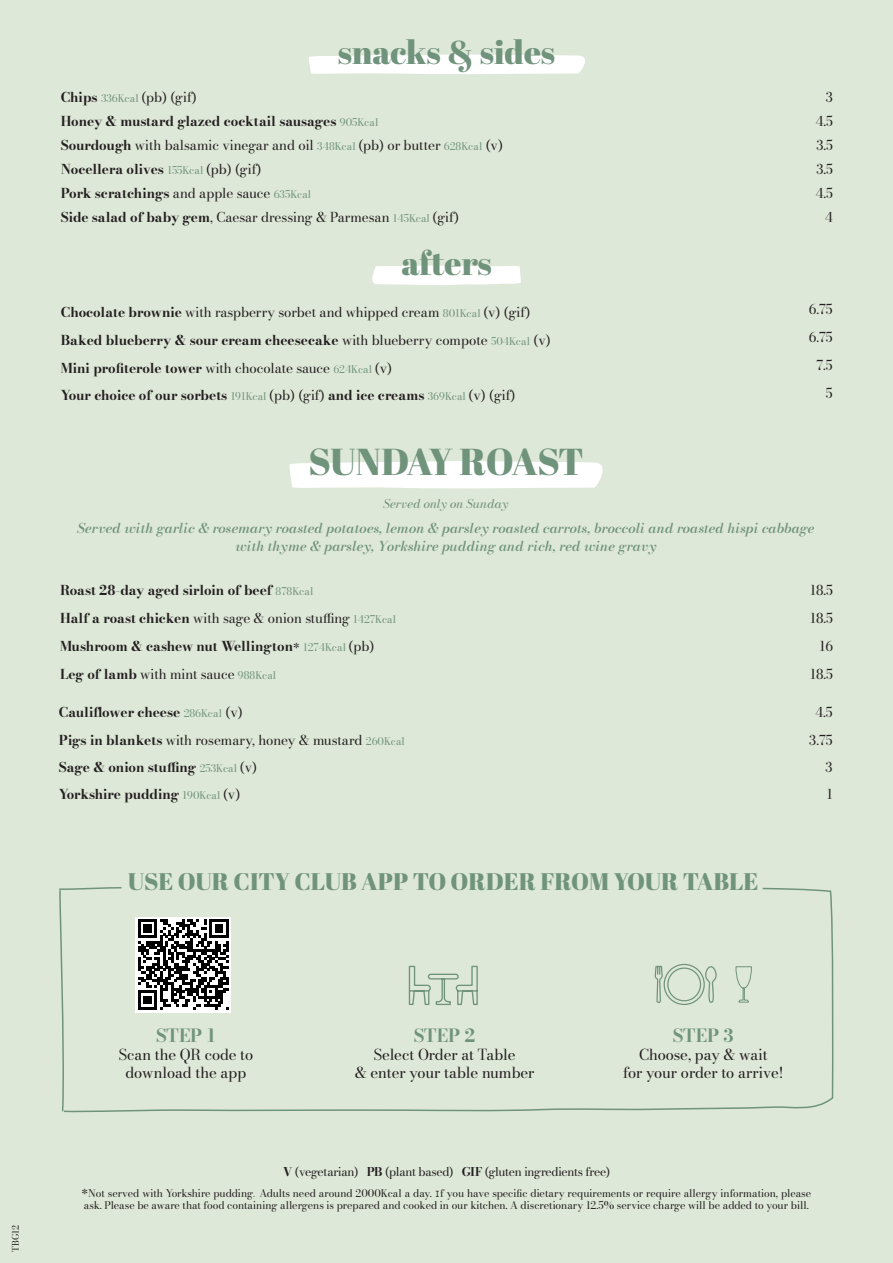
<style>
.page{position:relative;width:893px;height:1263px;background:#dee8d8}
.page>*{position:absolute;margin:0;border:0;box-sizing:border-box;transform-origin:0 0}
.t1{font:37.5px "Abril Fatface";letter-spacing:-.02em;color:#70937c}
.t2{font:33px "Abril Fatface";color:#70937c}
.t3{font:24px "Abril Fatface";color:#70937c}
.t4{font:18px "Bodoni 11 Bold";color:#70937c}
.t5{font:15px "Bodoni 11 Book";color:#231f20}
.t6{font:13.5px "Bodoni 11 Book";color:#231f20}
.t7{font:13.5px "Bodoni 11 Bold";color:#231f20}
.t8{font:13.5px "Bodoni 11 Medium Italic";color:#70937c}
.t9{font:12px "Bodoni 11 Book";letter-spacing:-.02em;color:#231f20}
.t10{font:12px "Bodoni 11 Book Italic";color:#70937c}
.t11{font:10.5px/12px "Bodoni 11 Book";color:#231f20}
.t12{font:9px "Bodoni 11 Book";color:#231f20}
.s1{font-family:"Bodoni 11 Bold"}
.s2{font-size:10.5px;color:#70937c}
.s3{font-family:"Bodoni 11 Book";font-size:10.5px;color:#70937c}
.s4{font-family:"Bodoni 11 Book"}
.s5{font-family:"Bodoni 11 Book";font-size:10.5px}
.s6{font-family:"Gill Sans";font-weight:300}
.s7{font-family:"Andale Mono";font-size:9px}
</style>
<div class="page">
<svg style="left:309px;top:54px;width:276px;height:20px;background:#fcfdfb"></svg>
<svg style="left:372px;top:265px;width:149px;height:20px;background:#fcfcfb"></svg>
<svg style="left:289px;top:461px;width:314px;height:28px;background:#fcfcfb"></svg>
<svg style="left:123px;top:887px;width:711px;height:225px"></svg>
<svg style="left:59px;top:887px;width:64px;height:226px"></svg>
<p class="t2" style="left:338px;top:29px;width:219px">snacks &amp; sides</p>
<p class="t6" style="left:61px;top:89px;width:138px"><span class="s1">Chips</span> <span class="s2">336Kcal</span> (pb) (gif)</p>
<p class="t7" style="left:61px;top:113px;width:319px">Honey &amp; mustard glazed cocktail sausages <span class="s3">905Kcal</span></p>
<p class="t6" style="left:61px;top:137px;width:444px"><span class="s1">Sourdough</span> with balsamic vinegar and oil <span class="s2">348Kcal</span> (pb) or butter <span class="s2">628Kcal</span> (v)</p>
<p class="t7" style="left:61px;top:161px;width:202px">Nocellera olives <span class="s3">155Kcal</span> <span class="s4">(pb) (gif)</span></p>
<p class="t7" style="left:61px;top:185px;width:252px">Pork scratchings <span class="s4">and apple sauce</span> <span class="s3">635Kcal</span></p>
<p class="t6" style="left:61px;top:209px;width:400px"><span class="s1">Side salad of baby gem</span>, Caesar dressing &amp; Parmesan <span class="s2">145Kcal</span> (gif)</p>
<p class="t2" style="left:401px;top:240px;width:92px">afters</p>
<p class="t6" style="left:61px;top:303px;width:471px"><span class="s1">Chocolate brownie</span> with raspberry sorbet and whipped cream <span class="s2">801Kcal</span> (v) (gif)</p>
<p class="t7" style="left:61px;top:331px;width:491px">Baked blueberry &amp; sour cream cheesecake <span class="s4">with blueberry compote</span> <span class="s3">504Kcal</span> <span class="s4">(v)</span></p>
<p class="t6" style="left:61px;top:359px;width:333px"><span class="s1">Mini profiterole tower</span> with chocolate sauce <span class="s2">624Kcal</span> (v)</p>
<p class="t7" style="left:61px;top:387px;width:456px">Your choice of our sorbets <span class="s3">191Kcal</span> <span class="s4">(pb) (gif)</span> and ice creams <span class="s3">369Kcal</span> <span class="s4">(v) (gif)</span></p>
<p class="t1" style="left:308px;top:435px;width:277px">SUNDAY ROAST</p>
<p class="t10" style="left:383px;top:496px;width:127px">Served only on Sunday</p>
<p class="t6" style="left:826px;top:88px;width:9px">3</p>
<p class="t6" style="left:815px;top:112px;width:19px">4.5</p>
<p class="t6" style="left:816px;top:136px;width:18px">3.5</p>
<p class="t6" style="left:816px;top:160px;width:18px">3.5</p>
<p class="t6" style="left:815px;top:184px;width:19px">4.5</p>
<p class="t6" style="left:825px;top:208px;width:10px">4</p>
<p class="t6" style="left:809px;top:301px;width:25px">6.75</p>
<p class="t6" style="left:809px;top:329px;width:25px">6.75</p>
<p class="t6" style="left:816px;top:356px;width:18px">7.5</p>
<p class="t6" style="left:826px;top:384px;width:8px">5</p>
<p class="t8" style="left:78px;top:520px;width:738px">Served with garlic &amp; rosemary roasted potatoes, lemon &amp; parsley roasted carrots, broccoli and roasted hispi cabbage</p>
<p class="t8" style="left:235px;top:538px;width:423px">with thyme &amp; parsley, Yorkshire pudding and rich, red wine gravy</p>
<p class="t6" style="left:810px;top:582px;width:24px">18.5</p>
<p class="t6" style="left:810px;top:609px;width:24px">18.5</p>
<p class="t6" style="left:819px;top:637px;width:15px">16</p>
<p class="t6" style="left:810px;top:665px;width:24px">18.5</p>
<p class="t6" style="left:815px;top:704px;width:19px">4.5</p>
<p class="t6" style="left:809px;top:731px;width:25px">3.75</p>
<p class="t6" style="left:826px;top:758px;width:9px">3</p>
<p class="t6" style="left:827px;top:786px;width:7px">1</p>
<p class="t7" style="left:60px;top:582px;width:255px">Roast 28-day aged sirloin of beef <span class="s3">878Kcal</span></p>
<p class="t6" style="left:60px;top:609px;width:337px"><span class="s1">Half a roast chicken</span> with sage &amp; onion stuffing <span class="s2">1427Kcal</span></p>
<p class="t7" style="left:60px;top:637px;width:316px">Mushroom &amp; cashew nut Wellington<span class="s5">*</span> <span class="s3">1274Kcal</span> <span class="s4">(pb)</span></p>
<p class="t6" style="left:60px;top:665px;width:218px"><span class="s1">Leg of lamb</span> with mint sauce <span class="s2">988Kcal</span></p>
<p class="t7" style="left:59px;top:704px;width:185px">Cauliflower cheese <span class="s3">286Kcal</span> <span class="s4">(v)</span></p>
<p class="t6" style="left:59px;top:731px;width:348px"><span class="s1">Pigs in blankets</span> with rosemary, honey &amp; mustard <span class="s2">260Kcal</span></p>
<p class="t7" style="left:59px;top:758px;width:200px">Sage &amp; onion stuffing <span class="s3">253Kcal</span> <span class="s4">(v)</span></p>
<p class="t7" style="left:59px;top:786px;width:183px">Yorkshire pudding <span class="s3">190Kcal</span> <span class="s4">(v)</span></p>
<p class="t3" style="left:128px;top:865px;width:632px">USE OUR CITY CLUB APP TO ORDER FROM YOUR TABLE</p>
<p class="t12" style="left:10px;top:1252px;width:28px;rotate:-90deg">TBG12</p>
<p class="t4" style="left:156px;top:1024px;width:61px">STEP 1</p>
<p class="t5" style="left:119px;top:1045px;width:136px">Scan the QR code to</p>
<p class="t5" style="left:126px;top:1063px;width:122px">download the app</p>
<p class="t4" style="left:414px;top:1024px;width:63px">STEP 2</p>
<p class="t5" style="left:374px;top:1045px;width:143px">Select Order at Table</p>
<p class="t5" style="left:355px;top:1063px;width:181px">&amp; enter your table number</p>
<p class="t4" style="left:673px;top:1024px;width:63px">STEP 3</p>
<p class="t5" style="left:639px;top:1045px;width:130px">Choose, pay &amp; wait</p>
<p class="t5" style="left:623px;top:1063px;width:162px">for your order to arrive!</p>
<p class="t9" style="left:283px;top:1163px;width:329px"><span class="s1">V</span> (vegetarian) <span class="s1">PB</span> (plant based) <span class="s1">GIF</span> (gluten ingredients free)</p>
<p class="t11" style="left:82px;top:1187px;width:731px">*Not served with Yorkshire pudding<span class="s6">.</span> Adults need around 2000Kcal a day. <span class="s7">I</span>f you have specific dietary requirements or require allergy information, please ask. Please be aware that food containing allergens is prepared and cooked in our kitchen. A discretionary 12.5% service charge will be added to your bill.</p>
</div>
